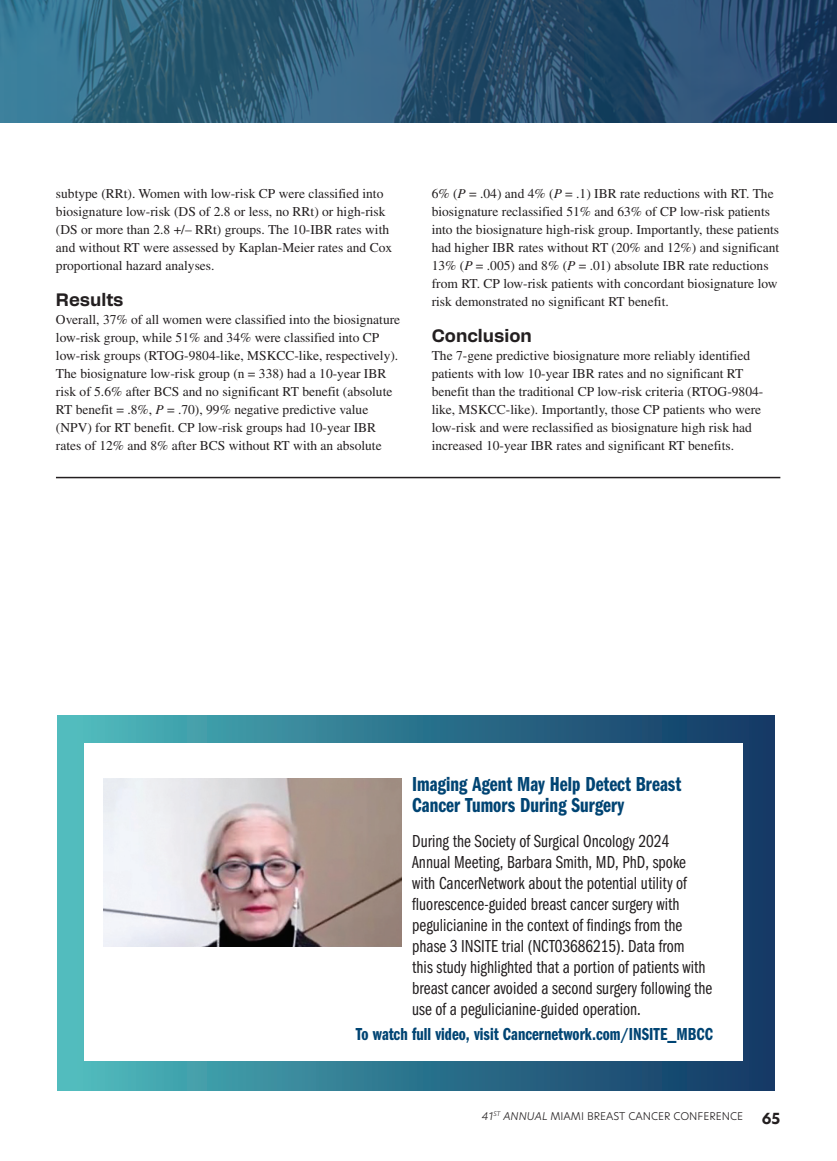
<style>
.page{position:relative;width:837px;height:1161px;background:#fff}
.page>*{position:absolute;margin:0;border:0;box-sizing:border-box;transform-origin:0 0}
.t1{font:21px/21px "Franklin Gothic URW Com Dem";color:#004473}
.t2{font:18px/21px "Franklin Gothic URW Com Boo";color:#231f20}
.t3{font:18px "Franklin Gothic URW Com Dem";color:#004473}
.Subhead{font:700 18px "Alfabet";color:#231f20}
.t4{font:700 15px "New Hero";color:#231f20}
.Text_No_Indent{font:13.5px/18px "Times LT Std";color:#231f20}
.t5{font:300 10.5px "New Hero";color:#231f20}
.s1{font-style:italic}
</style>
<div class="page">
<svg style="left:0;top:0;width:837px;height:123px;background:#2b5775"></svg>
<hr style="left:56px;top:477px;width:724px;height:1px;background:#231f20">
<div style="left:57px;top:716px;width:717px;height:374px;background:linear-gradient(to right,#4ebabc,#113462)"></div>
<div style="left:84px;top:743px;width:659px;height:318px;background:#fff"></div>
<img style="left:104px;top:778px;width:298px;height:169px">
<p class="Text_No_Indent" style="left:56px;top:184px;width:338px">subtype (RRt). Women with low-risk CP were classified into biosignature low-risk (DS of 2.8 or less, no RRt) or high-risk (DS or more than 2.8 +/– RRt) groups. The 10-IBR rates with and without RT were assessed by Kaplan-Meier rates and Cox proportional hazard analyses.</p>
<p class="Subhead" style="left:56px;top:286px;width:69px">Results</p>
<p class="Text_No_Indent" style="left:56px;top:310px;width:346px">Overall, 37% of all women were classified into the biosignature low-risk group, while 51% and 34% were classified into CP low-risk groups (RTOG-9804-like, MSKCC-like, respectively).<br>The biosignature low-risk group (n = 338) had a 10-year IBR risk of 5.6% after BCS and no significant RT benefit (absolute RT benefit = .8%, <span class="s1">P</span> = .70), 99% negative predictive value (NPV) for RT benefit. CP low-risk groups had 10-year IBR rates of 12% and 8% after BCS without RT with an absolute</p>
<p class="Text_No_Indent" style="left:432px;top:184px;width:349px">6% (<span class="s1">P</span> = .04) and 4% (<span class="s1">P</span> = .1) IBR rate reductions with RT. The biosignature reclassified 51% and 63% of CP low-risk patients into the biosignature high-risk group. Importantly, these patients had higher IBR rates without RT (20% and 12%) and significant 13% (<span class="s1">P</span> = .005) and 8% (<span class="s1">P</span> = .01) absolute IBR rate reductions from RT. CP low-risk patients with concordant biosignature low risk demonstrated no significant RT benefit.</p>
<p class="Subhead" style="left:432px;top:322px;width:102px">Conclusion</p>
<p class="Text_No_Indent" style="left:432px;top:346px;width:333px">The 7-gene predictive biosignature more reliably identified patients with low 10-year IBR rates and no significant RT benefit than the traditional CP low-risk criteria (RTOG-9804- like, MSKCC-like). Importantly, those CP patients who were low-risk and were reclassified as biosignature high risk had increased 10-year IBR rates and significant RT benefits.</p>
<p class="t1" style="left:412px;top:772px;width:270px">Imaging Agent May Help Detect Breast<br>Cancer Tumors During Surgery</p>
<p class="t2" style="left:412px;top:829px;width:302px">During the Society of Surgical Oncology 2024<br>Annual Meeting, Barbara Smith, MD, PhD, spoke with CancerNetwork about the potential utility of fluorescence-guided breast cancer surgery with pegulicianine in the context of findings from the phase 3 INSITE trial (NCT03686215). Data from<br>this study highlighted that a portion of patients with breast cancer avoided a second surgery following the use of a pegulicianine-guided operation.</p>
<p class="t3" style="left:356px;top:1022px;width:359px">To watch full video, visit Cancernetwork.com/INSITE_MBCC</p>
<p class="t5" style="left:482px;top:1109px;width:263px"><span class="s1">41</span><sup>ST</sup> <span class="s1">ANNUAL</span> MIAMI BREAST CANCER CONFERENCE</p>
<p class="t4" style="left:762px;top:1108px;width:20px">65</p>
</div>
